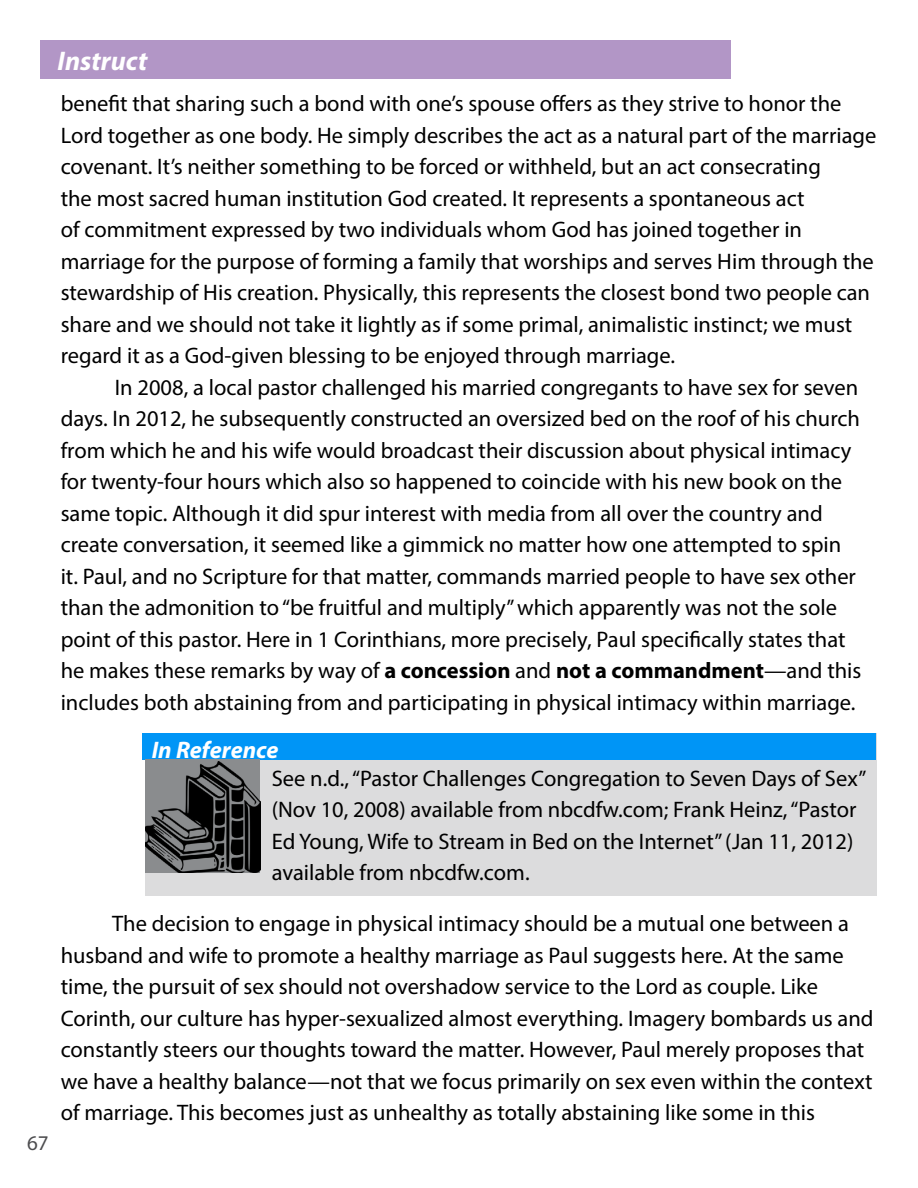
<style>
.page{position:relative;width:918px;height:1188px;background:#fff}
.page>*{position:absolute;margin:0;border:0;box-sizing:border-box;transform-origin:0 0}
.t1{font:italic 700 27px "Myriad Pro";color:#fff}
.t2{font:italic 700 24px "Myriad Pro";color:#fff}
.t3{font:22.5px/31.5px "Myriad Pro";color:#000}
.t4{font:21px "Myriad Pro";color:#4d4d4f}
.s1{font-weight:700}
</style>
<div class="page">
<div style="left:40px;top:40px;width:691px;height:39px;background:#b296c6"></div>
<div style="left:145px;top:733px;width:731px;height:162px;background:#dcdcdd"></div>
<div style="left:143px;top:733px;width:733px;height:27px;background:#0095f6"></div>
<div style="left:145px;top:759px;width:115px;height:113px;background:#8a8c8e"></div>
<img style="left:145px;top:762px;width:115px;height:110px">
<p class="t1" style="left:58px;top:43px;width:91px">Instruct</p>
<p class="t3" style="left:61px;top:88px;width:817px">benefit that sharing such a bond with one’s spouse offers as they strive to honor the Lord together as one body. He simply describes the act as a natural part of the marriage covenant. It’s neither something to be forced or withheld, but an act consecrating<br>the most sacred human institution God created. It represents a spontaneous act<br>of commitment expressed by two individuals whom God has joined together in marriage for the purpose of forming a family that worships and serves Him through the stewardship of His creation. Physically, this represents the closest bond two people can share and we should not take it lightly as if some primal, animalistic instinct; we must regard it as a God-given blessing to be enjoyed through marriage.</p>
<p class="t3" style="left:61px;top:371px;width:802px;text-indent:54px">In 2008, a local pastor challenged his married congregants to have sex for seven days. In 2012, he subsequently constructed an oversized bed on the roof of his church from which he and his wife would broadcast their discussion about physical intimacy for twenty-four hours which also so happened to coincide with his new book on the same topic. Although it did spur interest with media from all over the country and create conversation, it seemed like a gimmick no matter how one attempted to spin it. Paul, and no Scripture for that matter, commands married people to have sex other than the admonition to “be fruitful and multiply” which apparently was not the sole point of this pastor. Here in 1 Corinthians, more precisely, Paul specifically states that he makes these remarks by way of <span class="s1">a concession</span> and <span class="s1">not a commandment</span>—and this includes both abstaining from and participating in physical intimacy within marriage.</p>
<p class="t2" style="left:152px;top:734px;width:128px">In Reference</p>
<p class="t3" style="left:272px;top:762px;width:596px">See n.d., “Pastor Challenges Congregation to Seven Days of Sex” (Nov 10, 2008) available from nbcdfw.com; Frank Heinz, “Pastor Ed Young, Wife to Stream in Bed on the Internet” (Jan 11, 2012) available from nbcdfw.com.</p>
<p class="t4" style="left:27px;top:1130px;width:23px">67</p>
<p class="t3" style="left:61px;top:908px;width:814px;text-indent:52px">The decision to engage in physical intimacy should be a mutual one between a husband and wife to promote a healthy marriage as Paul suggests here. At the same time, the pursuit of sex should not overshadow service to the Lord as couple. Like Corinth, our culture has hyper-sexualized almost everything. Imagery bombards us and constantly steers our thoughts toward the matter. However, Paul merely proposes that we have a healthy balance—not that we focus primarily on sex even within the context of marriage. This becomes just as unhealthy as totally abstaining like some in this</p>
</div>
